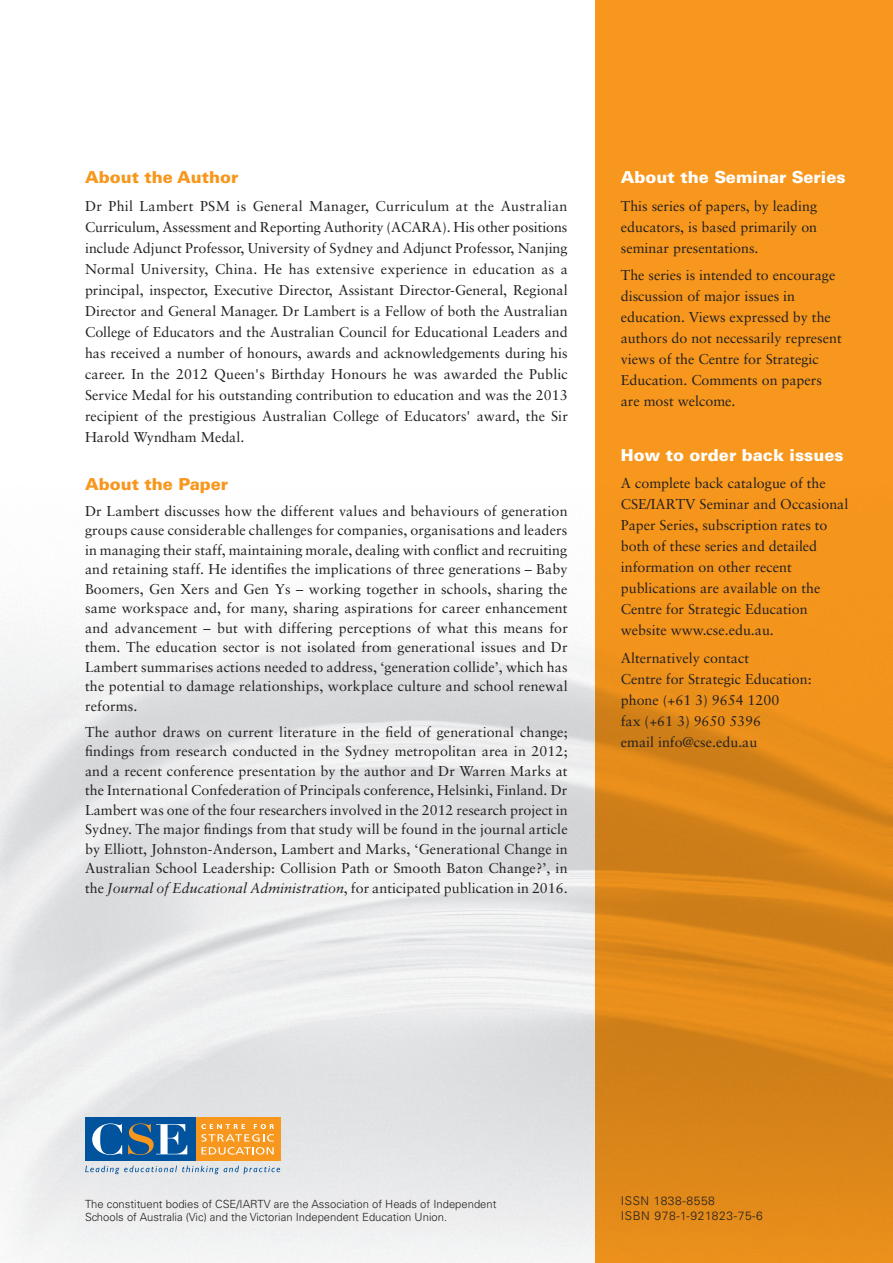
<style>
.page{position:relative;width:893px;height:1263px;background:#fff}
.page>*{position:absolute;margin:0;border:0;box-sizing:border-box;transform-origin:0 0}
.t1{font:900 16.5px "Univers";color:#fff}
.t2{font:900 16.5px "Univers";color:#f7971d}
.t3{font:14.25px/21px "Sabon";color:#231f20;text-align:justify}
.t4{font:300 12px/15px "Univers";letter-spacing:.05em;color:#231f20}
.t5{font:300 11.25px/13.5px "Univers";color:#231f20}
.s1{font-style:italic}
</style>
<div class="page">
<div style="left:595px;top:0;width:298px;height:1263px;background:#f7971d"></div>
<img style="left:0;top:612px;width:893px;height:651px">
<div style="left:196px;top:1117px;width:84px;height:44px;background:#f7971d"></div>
<div style="left:85px;top:1117px;width:111px;height:43px;background:#01539e"></div>
<svg style="left:85px;top:1166px;width:195px;height:8px;background:#bbcbda"></svg>
<svg style="left:92px;top:1123px;width:30px;height:32px"></svg>
<svg style="left:128px;top:1123px;width:59px;height:32px"></svg>
<svg style="left:201px;top:1124px;width:73px;height:30px"></svg>
<p class="t2" style="left:85px;top:167px;width:155px">About the Author</p>
<p class="t3" style="left:85px;top:195px;width:484px">Dr Phil Lambert PSM is General Manager, Curriculum at the Australian Curriculum, Assessment and Reporting Authority (ACARA). His other positions include Adjunct Professor, University of Sydney and Adjunct Professor, Nanjing Normal University, China. He has extensive experience in education as a principal, inspector, Executive Director, Assistant Director-General, Regional Director and General Manager. Dr Lambert is a Fellow of both the Australian College of Educators and the Australian Council for Educational Leaders and has received a number of honours, awards and acknowledgements during his career. In the 2012 Queen's Birthday Honours he was awarded the Public Service Medal for his outstanding contribution to education and was the 2013 recipient of the prestigious Australian College of Educators' award, the Sir Harold Wyndham Medal.</p>
<p class="t2" style="left:85px;top:474px;width:145px">About the Paper</p>
<p class="t3" style="left:85px;top:501px;width:484px;line-height:19.5px">Dr Lambert discusses how the different values and behaviours of generation groups cause considerable challenges for companies, organisations and leaders in managing their staff, maintaining morale, dealing with conflict and recruiting and retaining staff. He identifies the implications of three generations – Baby Boomers, Gen Xers and Gen Ys – working together in schools, sharing the same workspace and, for many, sharing aspirations for career enhancement and advancement – but with differing perceptions of what this means for them. The education sector is not isolated from generational issues and Dr Lambert summarises actions needed to address, ‘generation collide’, which has the potential to damage relationships, workplace culture and school renewal reforms.</p>
<p class="t3" style="left:85px;top:722px;width:484px;line-height:19.5px">The author draws on current literature in the field of generational change; findings from research conducted in the Sydney metropolitan area in 2012; and a recent conference presentation by the author and Dr Warren Marks at the International Confederation of Principals conference, Helsinki, Finland. Dr Lambert was one of the four researchers involved in the 2012 research project in Sydney. The major findings from that study will be found in the journal article by Elliott, Johnston-Anderson, Lambert and Marks, ‘Generational Change in Australian School Leadership: Collision Path or Smooth Baton Change?’, in the <span class="s1">Journal of Educational Administration</span>, for anticipated publication in 2016.</p>
<p class="t1" style="left:621px;top:167px;width:226px">About the Seminar Series</p>
<p class="t3" style="left:621px;top:195px;width:198px">This series of papers, by leading educators, is based primarily on seminar presentations.</p>
<p class="t3" style="left:621px;top:264px;width:222px;text-align:left">The series is intended to encourage discussion of major issues in education. Views expressed by the authors do not necessarily represent views of the Centre for Strategic<br>Education. Comments on papers are most welcome.</p>
<p class="t1" style="left:621px;top:444px;width:224px">How to order back issues</p>
<p class="t3" style="left:621px;top:473px;width:229px;text-align:left">A complete back catalogue of the<br>CSE/IARTV Seminar and Occasional<br>Paper Series, subscription rates to both of these series and detailed information on other recent publications are available on the<br>Centre for Strategic Education website www.cse.edu.au.</p>
<p class="t3" style="left:621px;top:647px;width:192px;text-align:left">Alternatively contact<br>Centre for Strategic Education: phone (+61 3) 9654 1200<br>fax (+61 3) 9650 5396<br>email info@cse.edu.au</p>
<p class="t5" style="left:85px;top:1197px;width:413px">The constituent bodies of CSE/IARTV are the Association of Heads of Independent<br>Schools of Australia (Vic) and the Victorian Independent Education Union.</p>
<p class="t4" style="left:621px;top:1193px;width:144px">ISSN 1838-8558<br>ISBN 978-1-921823-75-6</p>
</div>
